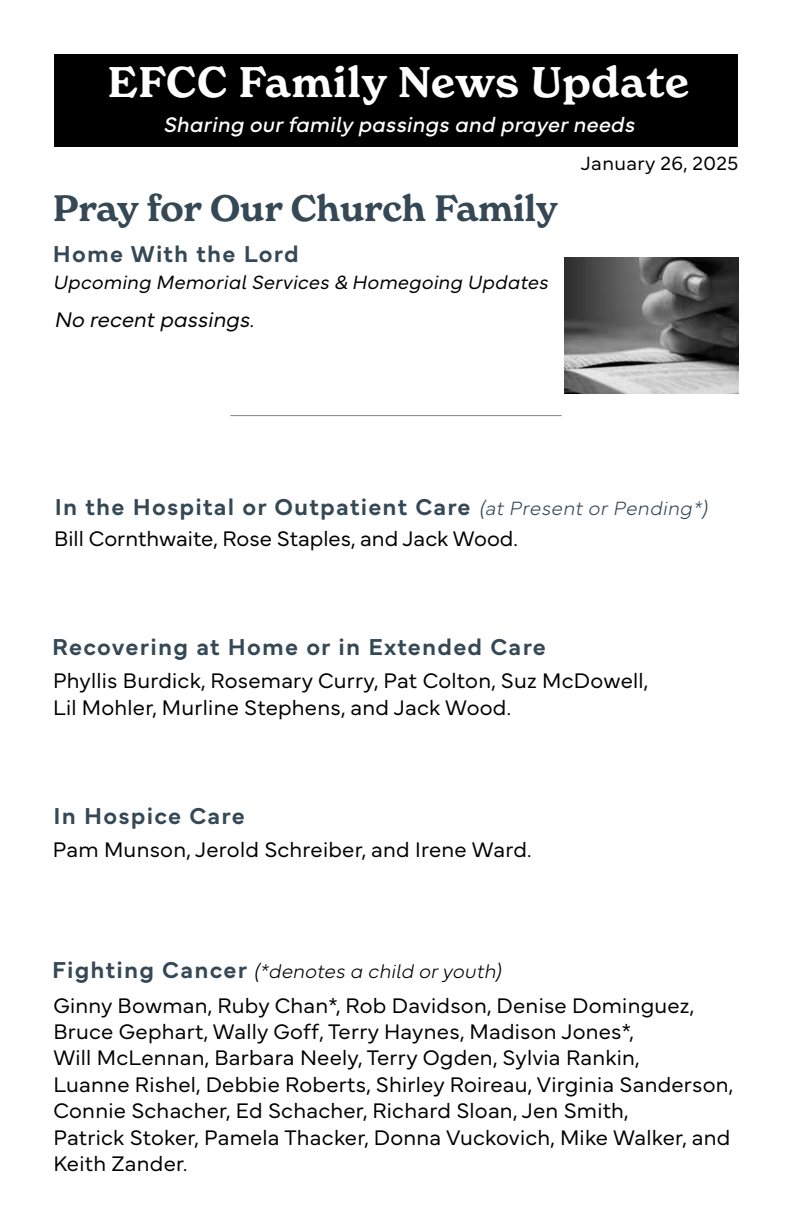
<style>
.page{position:relative;width:792px;height:1224px;background:#fff}
.page>*{position:absolute;margin:0;border:0;box-sizing:border-box;transform-origin:0 0}
.t1{font:600 42px "New Spirit";letter-spacing:.02em;color:#fff}
.t2{font:600 36px "New Spirit";color:#344855}
.t3{font:600 24px "Mundial";letter-spacing:.05em;color:#344855}
.t4{font:300 22px/26.4px "Mundial";letter-spacing:.01em;color:#000}
.t5{font:italic 22px "Mundial";letter-spacing:.01em;color:#fff}
.t6{font:italic 300 22px "Mundial";color:#000}
.t7{font:italic 300 20px "Mundial";letter-spacing:.01em;color:#000}
.t8{font:italic 100 20px "Mundial";letter-spacing:.01em;color:#000}
.t9{font:300 20px "Mundial";letter-spacing:.02em;color:#000}
.s1{font-weight:100;font-style:italic;font-size:20px}
.s2{font-weight:600;font-style:normal;font-size:24px;color:#344855}
</style>
<div class="page">
<hr style="left:230px;top:415px;width:332px;height:1px;background:#808285">
<img style="left:564px;top:257px;width:174px;height:137px">
<div style="left:54px;top:54px;width:684px;height:93px;background:#000"></div>
<h1 class="t1" style="left:108px;top:56px;width:583px">EFCC Family News Update</h1>
<p class="t5" style="left:163px;top:107px;width:473px">Sharing our family passings and prayer needs</p>
<h2 class="t2" style="left:53px;top:186px;width:506px">Pray for Our Church Family</h2>
<p class="t3" style="left:53px;top:235px;width:247px">Home With the Lord</p>
<p class="t7" style="left:53px;top:266px;width:497px">Upcoming Memorial Services &amp; Homegoing Updates</p>
<p class="t6" style="left:54px;top:302px;width:201px">No recent passings.</p>
<p class="t9" style="left:581px;top:148px;width:159px">January 26, 2025</p>
<p class="t3" style="left:55px;top:488px;width:654px">In the Hospital or Outpatient Care <span class="s1">(at Present or Pending*)</span></p>
<p class="t4" style="left:54px;top:523px;width:465px">Bill Cornthwaite, Rose Staples, and Jack Wood.</p>
<p class="t3" style="left:52px;top:628px;width:495px">Recovering at Home or in Extended Care</p>
<p class="t4" style="left:53px;top:666px;width:597px">Phyllis Burdick, Rosemary Curry, Pat Colton, Suz McDowell,<br>Lil Mohler, Murline Stephens, and Jack Wood.</p>
<p class="t3" style="left:54px;top:797px;width:193px">In Hospice Care</p>
<p class="t4" style="left:53px;top:834px;width:480px">Pam Munson, Jerold Schreiber, and Irene Ward.</p>
<p class="t8" style="left:52px;top:956px;width:451px"><span class="s2">Fighting Cancer</span> (*denotes a child or youth)</p>
<p class="t4" style="left:53px;top:990px;width:682px">Ginny Bowman, Ruby Chan*, Rob Davidson, Denise Dominguez, Bruce Gephart, Wally Goff, Terry Haynes, Madison Jones*,<br>Will McLennan, Barbara Neely, Terry Ogden, Sylvia Rankin,<br>Luanne Rishel, Debbie Roberts, Shirley Roireau, Virginia Sanderson, Connie Schacher, Ed Schacher, Richard Sloan, Jen Smith,<br>Patrick Stoker, Pamela Thacker, Donna Vuckovich, Mike Walker, and Keith Zander.</p>
</div>
